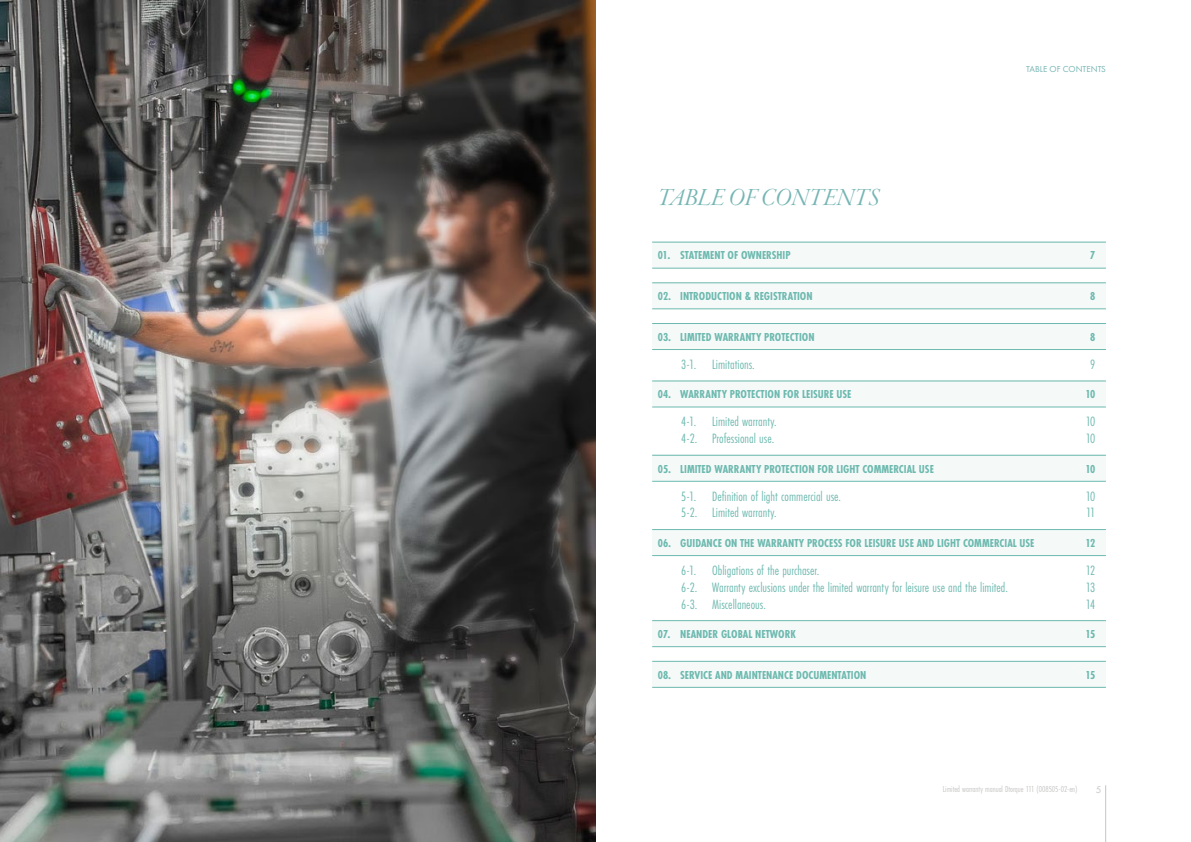
<style>
.page{position:relative;width:1191px;height:842px;background:#fff}
.page>*{position:absolute;margin:0;border:0;box-sizing:border-box;transform-origin:0 0}
.t1{font:26px "Garamond Premr Pro It Disp";letter-spacing:.01em;color:#75b5b3}
.t2{font:14px "Futura PT Cond";color:#6db9af}
.t3{font:700 12px "Futura PT Cond";color:#6db9af}
.t4{font:10px "Futura PT";color:#c5c4c7}
.t5{font:9px "Futura PT Cond";color:#c7c5c4}
.t6{font:9px "Futura PT";color:#75b5b3}
</style>
<div class="page">
<hr style="left:1105px;top:785px;width:1px;height:57px;background:#c5c4c7">
<img style="left:0;top:0;width:595px;height:842px">
<div style="left:652px;top:242px;width:454px;height:26px;background:#f5faf9"></div>
<hr style="left:652px;top:242px;width:454px;height:1px;background:#6db9af">
<hr style="left:652px;top:268px;width:454px;height:1px;background:#6db9af">
<div style="left:652px;top:282px;width:454px;height:27px;background:#f5faf9"></div>
<hr style="left:652px;top:283px;width:454px;height:1px;background:#6db9af">
<hr style="left:652px;top:309px;width:454px;height:1px;background:#6db9af">
<div style="left:652px;top:323px;width:454px;height:26px;background:#f5faf9"></div>
<hr style="left:652px;top:323px;width:454px;height:1px;background:#6db9af">
<hr style="left:652px;top:349px;width:454px;height:1px;background:#6db9af">
<div style="left:652px;top:381px;width:454px;height:26px;background:#f5faf9"></div>
<hr style="left:652px;top:381px;width:454px;height:1px;background:#6db9af">
<hr style="left:652px;top:407px;width:454px;height:1px;background:#6db9af">
<div style="left:652px;top:455px;width:454px;height:26px;background:#f5faf9"></div>
<hr style="left:652px;top:455px;width:454px;height:1px;background:#6db9af">
<hr style="left:652px;top:481px;width:454px;height:1px;background:#6db9af">
<div style="left:652px;top:529px;width:454px;height:26px;background:#f5faf9"></div>
<hr style="left:652px;top:529px;width:454px;height:1px;background:#6db9af">
<hr style="left:652px;top:555px;width:454px;height:1px;background:#6db9af">
<div style="left:652px;top:620px;width:454px;height:26px;background:#f5faf9"></div>
<hr style="left:652px;top:620px;width:454px;height:1px;background:#6db9af">
<hr style="left:652px;top:646px;width:454px;height:1px;background:#6db9af">
<div style="left:652px;top:661px;width:454px;height:26px;background:#f5faf9"></div>
<hr style="left:652px;top:661px;width:454px;height:1px;background:#6db9af">
<hr style="left:652px;top:687px;width:454px;height:1px;background:#6db9af">
<h1 class="t1" style="left:658px;top:183px;width:223px">TABLE OF CONTENTS</h1>
<p class="t6" style="left:1026px;top:63px;width:81px">TABLE OF CONTENTS</p>
<p class="t3" style="left:658px;top:248px;width:134px">01. STATEMENT OF OWNERSHIP</p>
<p class="t3" style="left:1090px;top:248px;width:7px">7</p>
<p class="t3" style="left:658px;top:289px;width:156px">02. INTRODUCTION &amp; REGISTRATION</p>
<p class="t3" style="left:1090px;top:289px;width:7px">8</p>
<p class="t3" style="left:658px;top:330px;width:158px">03. LIMITED WARRANTY PROTECTION</p>
<p class="t3" style="left:1090px;top:330px;width:7px">8</p>
<p class="t2" style="left:681px;top:356px;width:75px">3-1. Limitations.</p>
<p class="t2" style="left:1090px;top:356px;width:7px">9</p>
<p class="t3" style="left:658px;top:387px;width:195px">04. WARRANTY PROTECTION FOR LEISURE USE</p>
<p class="t3" style="left:1085px;top:387px;width:12px">10</p>
<p class="t2" style="left:681px;top:414px;width:97px">4-1. Limited warranty.</p>
<p class="t2" style="left:1085px;top:414px;width:11px">10</p>
<p class="t2" style="left:681px;top:430px;width:94px">4-2. Professional use.</p>
<p class="t2" style="left:1085px;top:430px;width:11px">10</p>
<p class="t3" style="left:658px;top:462px;width:277px">05. LIMITED WARRANTY PROTECTION FOR LIGHT COMMERCIAL USE</p>
<p class="t3" style="left:1085px;top:462px;width:12px">10</p>
<p class="t2" style="left:681px;top:488px;width:161px">5-1. Definition of light commercial use.</p>
<p class="t2" style="left:1085px;top:488px;width:11px">10</p>
<p class="t2" style="left:681px;top:505px;width:97px">5-2. Limited warranty.</p>
<p class="t2" style="left:1086px;top:505px;width:11px">11</p>
<p class="t3" style="left:658px;top:536px;width:378px">06. GUIDANCE ON THE WARRANTY PROCESS FOR LEISURE USE AND LIGHT COMMERCIAL USE</p>
<p class="t3" style="left:1085px;top:536px;width:11px">12</p>
<p class="t2" style="left:681px;top:562px;width:140px">6-1. Obligations of the purchaser.</p>
<p class="t2" style="left:1085px;top:562px;width:11px">12</p>
<p class="t2" style="left:681px;top:579px;width:328px">6-2. Warranty exclusions under the limited warranty for leisure use and the limited.</p>
<p class="t2" style="left:1085px;top:579px;width:11px">13</p>
<p class="t2" style="left:681px;top:596px;width:86px">6-3. Miscellaneous.</p>
<p class="t2" style="left:1085px;top:596px;width:11px">14</p>
<p class="t3" style="left:658px;top:627px;width:139px">07. NEANDER GLOBAL NETWORK</p>
<p class="t3" style="left:1085px;top:627px;width:11px">15</p>
<p class="t3" style="left:658px;top:668px;width:210px">08. SERVICE AND MAINTENANCE DOCUMENTATION</p>
<p class="t3" style="left:1085px;top:668px;width:11px">15</p>
<p class="t5" style="left:943px;top:784px;width:136px">Limited warranty manual Dtorque 111 (008505-02-en)</p>
<p class="t4" style="left:1096px;top:784px;width:7px">5</p>
</div>
